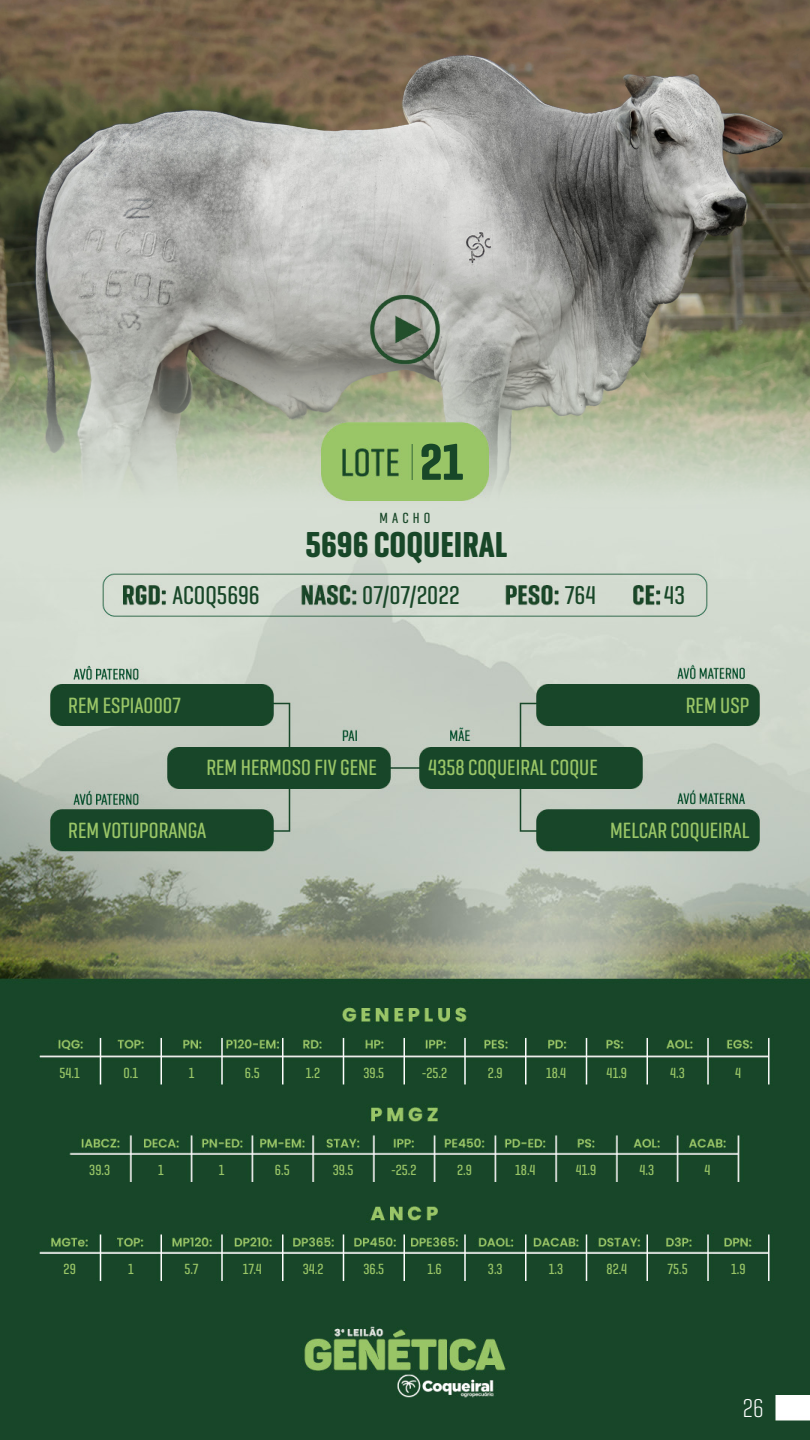
<style>
.page{position:relative;width:810px;height:1440px;background:#fff}
.page>*{position:absolute;margin:0;border:0;box-sizing:border-box;transform-origin:0 0}
.t1{font:700 52.5px "Geogrotesque Comp";color:#184728}
.t2{font:700 36.75px "Geogrotesque Comp";color:#184728}
.t3{font:500 26.25px "Geogrotesque Comp";color:#184728}
.t4{font:300 26.25px "Geogrotesque Comp";color:#fff}
.t5{font:500 22.5px "Geogrotesque Comp";color:#9ac667}
.t6{font:500 15px "Geogrotesque Comp";color:#9ac667}
.t7{font:500 15px "Geogrotesque Comp";letter-spacing:.28em;color:#184728}
</style>
<div class="page">
<img style="left:0;top:0;width:810px;height:1440px">
<h1 class="t1" style="left:420px;top:429px;width:45px">21</h1>
<p class="t7" style="left:380px;top:509px;width:52px">MACHO</p>
<h3 class="t3" style="left:172px;top:579px;width:89px">ACOQ5696</h3>
<h3 class="t5" style="left:68px;top:691px;width:114px">REM ESPIAO007</h3>
<h2 class="t2" style="left:306px;top:521px;width:203px">5696 COQUEIRAL</h2>
<h3 class="t3" style="left:362px;top:579px;width:99px">07/07/2022</h3>
<h3 class="t3" style="left:565px;top:579px;width:33px">764</h3>
<h3 class="t3" style="left:664px;top:579px;width:23px">43</h3>
<h3 class="t5" style="left:686px;top:691px;width:65px">REM USP</h3>
<h3 class="t5" style="left:206px;top:754px;width:172px">REM HERMOSO FIV GENE</h3>
<h3 class="t5" style="left:428px;top:754px;width:171px">4358 COQUEIRAL COQUE</h3>
<h3 class="t5" style="left:68px;top:816px;width:140px">REM VOTUPORANGA</h3>
<h3 class="t5" style="left:610px;top:816px;width:141px">MELCAR COQUEIRAL</h3>
<p class="t6" style="left:60px;top:1063px;width:22px">54.1</p>
<p class="t6" style="left:124px;top:1063px;width:16px">0.1</p>
<p class="t6" style="left:189px;top:1063px;width:7px">1</p>
<p class="t6" style="left:245px;top:1063px;width:16px">6.5</p>
<p class="t6" style="left:306px;top:1063px;width:16px">1.2</p>
<p class="t6" style="left:363px;top:1063px;width:22px">39.5</p>
<p class="t6" style="left:422px;top:1063px;width:27px">-25.2</p>
<p class="t6" style="left:488px;top:1063px;width:16px">2.9</p>
<p class="t6" style="left:546px;top:1063px;width:22px">18.4</p>
<p class="t6" style="left:607px;top:1063px;width:22px">41.9</p>
<p class="t6" style="left:670px;top:1063px;width:16px">4.3</p>
<p class="t6" style="left:735px;top:1063px;width:8px">4</p>
<p class="t6" style="left:89px;top:1161px;width:22px">39.3</p>
<p class="t6" style="left:158px;top:1161px;width:7px">1</p>
<p class="t6" style="left:219px;top:1161px;width:7px">1</p>
<p class="t6" style="left:275px;top:1161px;width:16px">6.5</p>
<p class="t6" style="left:333px;top:1161px;width:22px">39.5</p>
<p class="t6" style="left:391px;top:1161px;width:27px">-25.2</p>
<p class="t6" style="left:457px;top:1161px;width:16px">2.9</p>
<p class="t6" style="left:515px;top:1161px;width:22px">18.4</p>
<p class="t6" style="left:576px;top:1161px;width:22px">41.9</p>
<p class="t6" style="left:639px;top:1161px;width:16px">4.3</p>
<p class="t6" style="left:705px;top:1161px;width:8px">4</p>
<p class="t6" style="left:64px;top:1259px;width:14px">29</p>
<p class="t6" style="left:128px;top:1259px;width:7px">1</p>
<p class="t6" style="left:185px;top:1259px;width:15px">5.7</p>
<p class="t6" style="left:243px;top:1259px;width:20px">17.4</p>
<p class="t6" style="left:303px;top:1259px;width:22px">34.2</p>
<p class="t6" style="left:363px;top:1259px;width:22px">36.5</p>
<p class="t6" style="left:427px;top:1259px;width:16px">1.6</p>
<p class="t6" style="left:488px;top:1259px;width:16px">3.3</p>
<p class="t6" style="left:549px;top:1259px;width:16px">1.3</p>
<p class="t6" style="left:607px;top:1259px;width:22px">82.4</p>
<p class="t6" style="left:667px;top:1259px;width:22px">75.5</p>
<p class="t6" style="left:731px;top:1259px;width:16px">1.9</p>
<h3 class="t4" style="left:743px;top:1392px;width:22px">26</h3>
</div>
